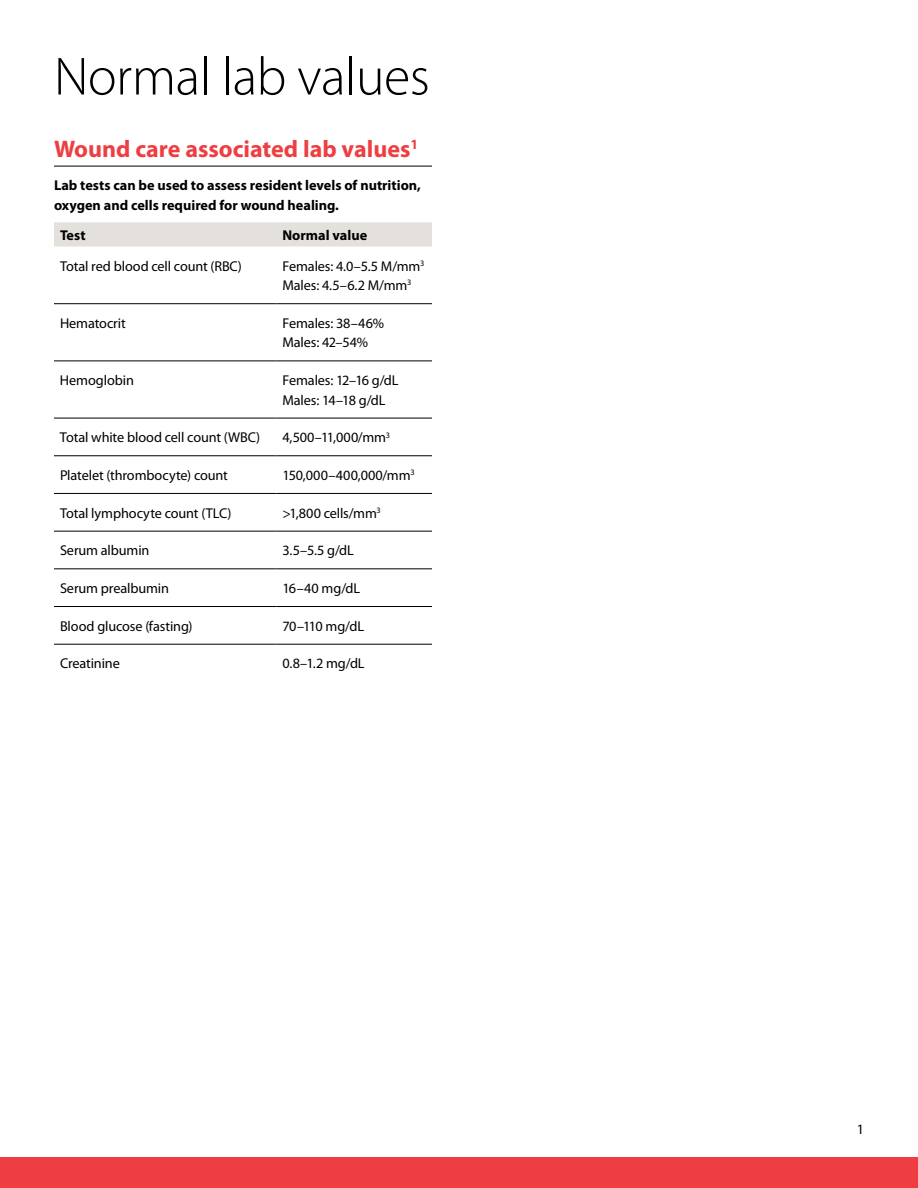
<style>
.page{position:relative;width:918px;height:1188px;background:#fff}
.page>*{position:absolute;margin:0;border:0;box-sizing:border-box;transform-origin:0 0}
.t1{font:300 54px "Myriad Pro";letter-spacing:-.01em;color:#000}
.t2{font:700 24px "Myriad Pro";color:#ef3e42}
.t3{font:14.25px/19.5px "Myriad Pro";letter-spacing:-.01em;color:#000}
.t4{font:700 14.25px/19.5px "Myriad Pro";color:#000}
.t5{font:14.25px "Myriad Pro";letter-spacing:.01em;color:#000}
</style>
<div class="page">
<hr style="left:54px;top:166px;width:378px;height:1px;background:#000">
<svg style="left:54px;top:222px;width:378px;height:25px;background:#e4e1dd"></svg>
<hr style="left:54px;top:303px;width:222px;height:1px;background:#000">
<hr style="left:276px;top:303px;width:156px;height:1px;background:#000">
<hr style="left:54px;top:361px;width:222px;height:1px;background:#000">
<hr style="left:276px;top:361px;width:156px;height:1px;background:#000">
<hr style="left:54px;top:418px;width:222px;height:1px;background:#000">
<hr style="left:276px;top:418px;width:156px;height:1px;background:#000">
<hr style="left:54px;top:455px;width:222px;height:1px;background:#000">
<hr style="left:276px;top:455px;width:156px;height:1px;background:#000">
<hr style="left:54px;top:493px;width:222px;height:1px;background:#000">
<hr style="left:276px;top:493px;width:156px;height:1px;background:#000">
<hr style="left:54px;top:531px;width:222px;height:1px;background:#000">
<hr style="left:276px;top:531px;width:156px;height:1px;background:#000">
<hr style="left:54px;top:568px;width:222px;height:1px;background:#000">
<hr style="left:276px;top:568px;width:156px;height:1px;background:#000">
<hr style="left:54px;top:606px;width:222px;height:1px;background:#000">
<hr style="left:276px;top:606px;width:156px;height:1px;background:#000">
<hr style="left:54px;top:644px;width:222px;height:1px;background:#000">
<hr style="left:276px;top:644px;width:156px;height:1px;background:#000">
<div style="left:0;top:1158px;width:918px;height:30px;background:#ef3e42"></div>
<h1 class="t1" style="left:54px;top:47px;width:377px">Normal lab values</h1>
<h2 class="t2" style="left:54px;top:136px;width:366px">Wound care associated lab values<sup>1</sup></h2>
<p class="t4" style="left:54px;top:176px;width:368px">Lab tests can be used to assess resident levels of nutrition, oxygen and cells required for wound healing.</p>
<p class="t4" style="left:60px;top:225px;width:27px">Test</p>
<p class="t4" style="left:282px;top:225px;width:86px">Normal value</p>
<p class="t3" style="left:60px;top:256px;width:184px">Total red blood cell count (RBC)</p>
<p class="t3" style="left:282px;top:256px;width:144px">Females: 4.0–5.5 M/mm<sup>3<br></sup>Males: 4.5–6.2 M/mm<sup>3</sup></p>
<p class="t3" style="left:60px;top:314px;width:67px">Hematocrit</p>
<p class="t3" style="left:282px;top:314px;width:103px">Females: 38–46%<br>Males: 42–54%</p>
<p class="t3" style="left:60px;top:371px;width:75px">Hemoglobin</p>
<p class="t3" style="left:282px;top:371px;width:118px">Females: 12–16 g/dL<br>Males: 14–18 g/dL</p>
<p class="t3" style="left:60px;top:428px;width:202px">Total white blood cell count (WBC)</p>
<p class="t3" style="left:282px;top:428px;width:109px">4,500–11,000/mm<sup>3</sup></p>
<p class="t3" style="left:60px;top:466px;width:169px">Platelet (thrombocyte) count</p>
<p class="t5" style="left:282px;top:467px;width:134px">150,000–400,000/mm<sup>3</sup></p>
<p class="t3" style="left:60px;top:503px;width:173px">Total lymphocyte count (TLC)</p>
<p class="t3" style="left:282px;top:503px;width:100px">&gt;1,800 cells/mm<sup>3</sup></p>
<p class="t3" style="left:60px;top:541px;width:91px">Serum albumin</p>
<p class="t3" style="left:282px;top:541px;width:73px">3.5–5.5 g/dL</p>
<p class="t3" style="left:60px;top:579px;width:110px">Serum prealbumin</p>
<p class="t3" style="left:282px;top:579px;width:79px">16–40 mg/dL</p>
<p class="t3" style="left:60px;top:616px;width:134px">Blood glucose (fasting)</p>
<p class="t3" style="left:282px;top:616px;width:83px">70–110 mg/dL</p>
<p class="t3" style="left:60px;top:654px;width:61px">Creatinine</p>
<p class="t3" style="left:282px;top:654px;width:84px">0.8–1.2 mg/dL</p>
<p class="t3" style="left:857px;top:1120px;width:9px">1</p>
</div>
